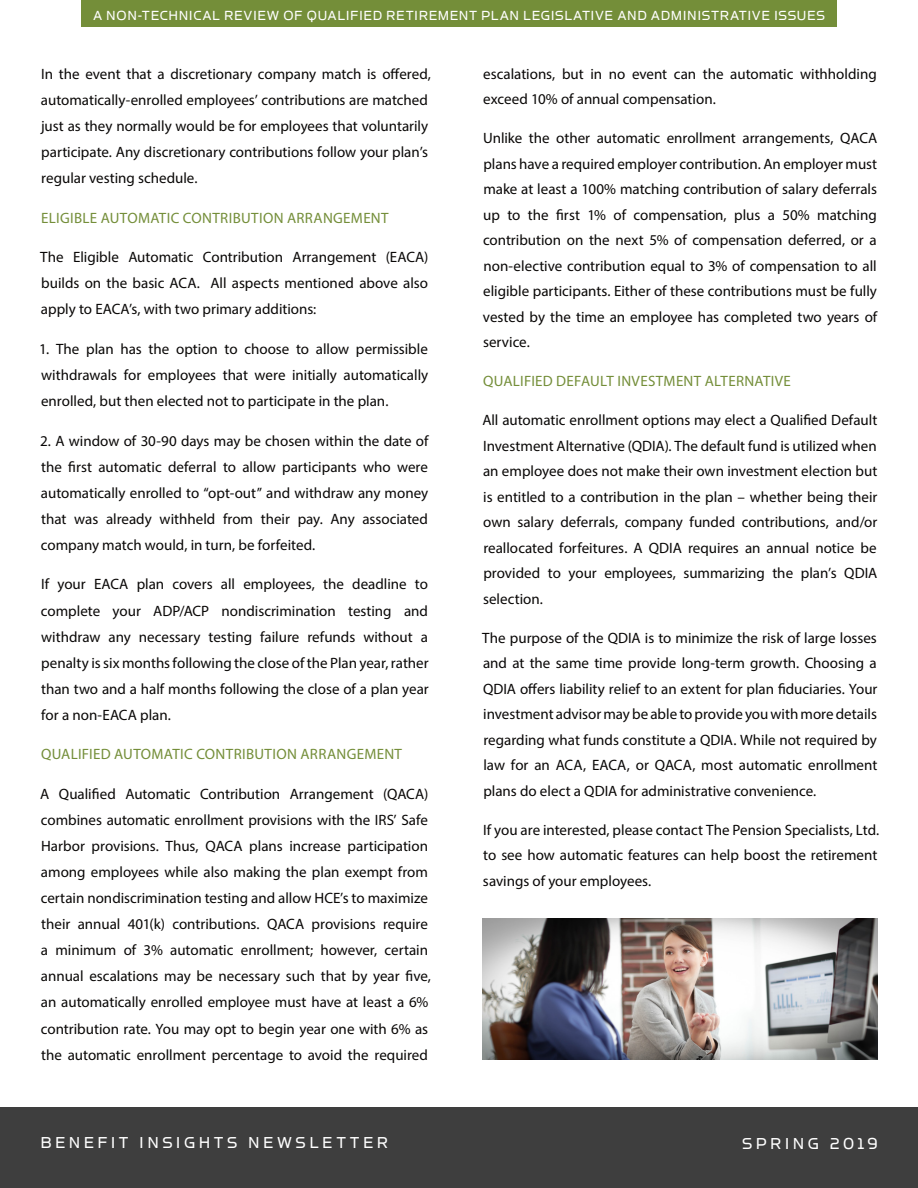
<style>
.page{position:relative;width:918px;height:1188px;background:#fff}
.page>*{position:absolute;margin:0;border:0;box-sizing:border-box;transform-origin:0 0}
.t1{font:18px "Simian Display Orangutan";letter-spacing:.19em;color:#fff}
.t2{font:15px/26.1px "Myriad Pro";color:#090706;text-align:justify}
.t3{font:15px "Myriad Pro";letter-spacing:.02em;color:#748e39}
.t4{font:15px "Simian Display Orangutan";letter-spacing:.04em;color:#fff}
</style>
<div class="page">
<div style="left:0;top:1107px;width:918px;height:81px;background:#3e3e3e"></div>
<div style="left:81px;top:0;width:756px;height:27px;background:#748e39"></div>
<img style="left:483px;top:919px;width:394px;height:140px">
<p class="t4" style="left:93px;top:8px;width:733px">A NON-TECHNICAL REVIEW OF QUALIFIED RETIREMENT PLAN LEGISLATIVE AND ADMINISTRATIVE ISSUES</p>
<p class="t2" style="left:41px;top:60px;width:392px;text-align:left">In the event that a discretionary company match is offered, automatically-enrolled employees’ contributions are matched just as they normally would be for employees that voluntarily participate. Any discretionary contributions follow your plan’s regular vesting schedule.</p>
<p class="t3" style="left:41px;top:208px;width:349px">ELIGIBLE AUTOMATIC CONTRIBUTION ARRANGEMENT</p>
<p class="t2" style="left:40px;top:244px;width:390px">The Eligible Automatic Contribution Arrangement (EACA) builds on the basic ACA. All aspects mentioned above also apply to EACA’s, with two primary additions:</p>
<p class="t2" style="left:39px;top:336px;width:391px">1. The plan has the option to choose to allow permissible withdrawals for employees that were initially automatically enrolled, but then elected not to participate in the plan.</p>
<p class="t2" style="left:40px;top:427px;width:390px">2. A window of 30-90 days may be chosen within the date of the first automatic deferral to allow participants who were automatically enrolled to “opt-out” and withdraw any money that was already withheld from their pay. Any associated company match would, in turn, be forfeited.</p>
<p class="t2" style="left:41px;top:571px;width:389px">If your EACA plan covers all employees, the deadline to complete your ADP/ACP nondiscrimination testing and withdraw any necessary testing failure refunds without a penalty is six months following the close of the Plan year, rather than two and a half months following the close of a plan year for a non-EACA plan.</p>
<p class="t3" style="left:41px;top:745px;width:363px">QUALIFIED AUTOMATIC CONTRIBUTION ARRANGEMENT</p>
<p class="t2" style="left:40px;top:781px;width:392px;text-align:left">A Qualified Automatic Contribution Arrangement (QACA) combines automatic enrollment provisions with the IRS’ Safe Harbor provisions. Thus, QACA plans increase participation among employees while also making the plan exempt from certain nondiscrimination testing and allow HCE’s to maximize their annual 401(k) contributions. QACA provisions require a minimum of 3% automatic enrollment; however, certain annual escalations may be necessary such that by year five, an automatically enrolled employee must have at least a 6% contribution rate. You may opt to begin year one with 6% as the automatic enrollment percentage to avoid the required</p>
<p class="t2" style="left:483px;top:61px;width:395px;line-height:25.5px">escalations, but in no event can the automatic withholding exceed 10% of annual compensation.</p>
<p class="t2" style="left:483px;top:125px;width:396px;line-height:25.5px">Unlike the other automatic enrollment arrangements, QACA plans have a required employer contribution. An employer must make at least a 100% matching contribution of salary deferrals up to the first 1% of compensation, plus a 50% matching contribution on the next 5% of compensation deferred, or a non-elective contribution equal to 3% of compensation to all eligible participants. Either of these contributions must be fully vested by the time an employee has completed two years of service.</p>
<p class="t3" style="left:483px;top:372px;width:309px">QUALIFIED DEFAULT INVESTMENT ALTERNATIVE</p>
<p class="t2" style="left:482px;top:407px;width:397px;line-height:25.5px">All automatic enrollment options may elect a Qualified Default Investment Alternative (QDIA). The default fund is utilized when an employee does not make their own investment election but is entitled to a contribution in the plan – whether being their own salary deferrals, company funded contributions, and/or reallocated forfeitures. A QDIA requires an annual notice be provided to your employees, summarizing the plan’s QDIA selection.</p>
<p class="t2" style="left:482px;top:625px;width:397px;line-height:25.5px">The purpose of the QDIA is to minimize the risk of large losses and at the same time provide long-term growth. Choosing a QDIA offers liability relief to an extent for plan fiduciaries. Your investment advisor may be able to provide you with more details regarding what funds constitute a QDIA. While not required by law for an ACA, EACA, or QACA, most automatic enrollment plans do elect a QDIA for administrative convenience.</p>
<p class="t2" style="left:483px;top:817px;width:398px;line-height:25.5px;text-align:left">If you are interested, please contact The Pension Specialists, Ltd. to see how automatic features can help boost the retirement savings of your employees.</p>
<p class="t1" style="left:40px;top:1134px;width:349px">BENEFIT INSIGHTS NEWSLETTER</p>
<p class="t1" style="left:742px;top:1134px;width:137px">SPRING 2019</p>
</div>
